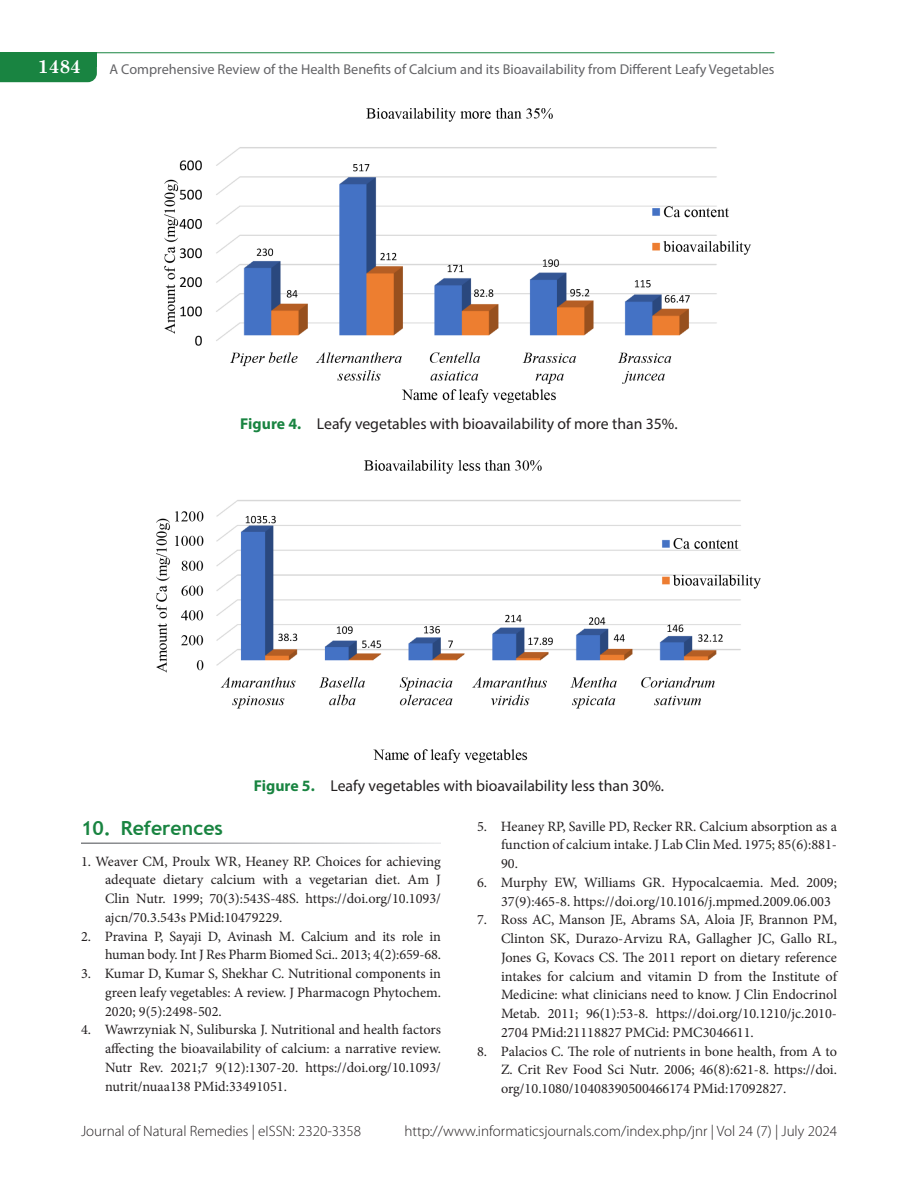
<style>
.page{position:relative;width:918px;height:1188px;background:#fff}
.page>*{position:absolute;margin:0;border:0;box-sizing:border-box;transform-origin:0 0}
.A_level{font:700 19.5px "Trebuchet MS";color:#198441}
.t1{font:700 18.75px "Century Schoolbook";color:#fff}
.Fig_cap{font:15.75px "Myriad Pro";color:#231f20}
.t2{font:300 15px "Myriad Pro";color:#231f20}
.Ref-text{font:14.25px/18.8px "Minion Pro";color:#231f20;text-align:justify}
.t3{font:14.25px "Myriad Pro";color:#636366}
.s1{font-weight:700;color:#198441}
</style>
<div class="page">
<svg style="left:0;top:67px;width:97px;height:15px"></svg>
<div style="left:0;top:53px;width:97px;height:14px;background:#198441"></div>
<div style="left:0;top:68px;width:27px;height:14px;background:#198441"></div>
<hr style="left:0;top:52px;width:774px;height:1px;background:#198441">
<img style="left:165px;top:108px;width:586px;height:294px">
<img style="left:156px;top:461px;width:605px;height:302px">
<h2 class="t1" style="left:38px;top:52px;width:45px">1484</h2>
<p class="t3" style="left:110px;top:61px;width:666px">A Comprehensive Review of the Health Benefits of Calcium and its Bioavailability from Different Leafy Vegetables</p>
<p class="Fig_cap" style="left:240px;top:414px;width:439px"><span class="s1">Figure 4.</span> Leafy vegetables with bioavailability of more than 35%.</p>
<p class="Fig_cap" style="left:254px;top:776px;width:412px"><span class="s1">Figure 5.</span> Leafy vegetables with bioavailability less than 30%.</p>
<p class="A_level" style="left:81px;top:816px;width:143px">10. References</p>
<p class="Ref-text" style="left:105px;top:852px;width:338px;text-indent:-24px">1. Weaver CM, Proulx WR, Heaney RP. Choices for achieving adequate dietary calcium with a vegetarian diet. Am J Clin Nutr. 1999; 70(3):543S-48S. https://doi.org/10.1093/ ajcn/70.3.543s PMid:10479229.</p>
<p class="Ref-text" style="left:81px;top:927px;width:362px;text-align:right">2. Pravina P, Sayaji D, Avinash M. Calcium and its role in human body. Int J Res Pharm Biomed Sci.. 2013; 4(2):659-68.</p>
<p class="Ref-text" style="left:105px;top:964px;width:337px;text-indent:-24px">3. Kumar D, Kumar S, Shekhar C. Nutritional components in green leafy vegetables: A review. J Pharmacogn Phytochem.<br>2020; 9(5):2498-502.</p>
<p class="Ref-text" style="left:105px;top:1021px;width:338px;text-indent:-24px">4. Wawrzyniak N, Suliburska J. Nutritional and health factors affecting the bioavailability of calcium: a narrative review.<br>Nutr Rev. 2021;7 9(12):1307-20. https://doi.org/10.1093/ nutrit/nuaa138 PMid:33491051.</p>
<p class="Ref-text" style="left:501px;top:817px;width:337px;text-indent:-24px">5. Heaney RP, Saville PD, Recker RR. Calcium absorption as a function of calcium intake. J Lab Clin Med. 1975; 85(6):881- 90.</p>
<p class="Ref-text" style="left:501px;top:873px;width:337px;text-indent:-24px">6. Murphy EW, Williams GR. Hypocalcaemia. Med. 2009;<br>37(9):465-8. https://doi.org/10.1016/j.mpmed.2009.06.003</p>
<p class="Ref-text" style="left:501px;top:910px;width:338px;text-indent:-24px">7. Ross AC, Manson JE, Abrams SA, Aloia JF, Brannon PM, Clinton SK, Durazo-Arvizu RA, Gallagher JC, Gallo RL, Jones G, Kovacs CS. The 2011 report on dietary reference intakes for calcium and vitamin D from the Institute of Medicine: what clinicians need to know. J Clin Endocrinol Metab. 2011; 96(1):53-8. https://doi.org/10.1210/jc.2010- 2704 PMid:21118827 PMCid: PMC3046611.</p>
<p class="Ref-text" style="left:501px;top:1042px;width:338px;text-indent:-24px">8. Palacios C. The role of nutrients in bone health, from A to Z. Crit Rev Food Sci Nutr. 2006; 46(8):621-8. https://doi. org/10.1080/10408390500466174 PMid:17092827.</p>
<p class="t2" style="left:81px;top:1122px;width:282px">Journal of Natural Remedies | eISSN: 2320-3358</p>
<p class="t2" style="left:404px;top:1122px;width:434px">http://www.informaticsjournals.com/index.php/jnr | Vol 24 (7) | July 2024</p>
</div>
